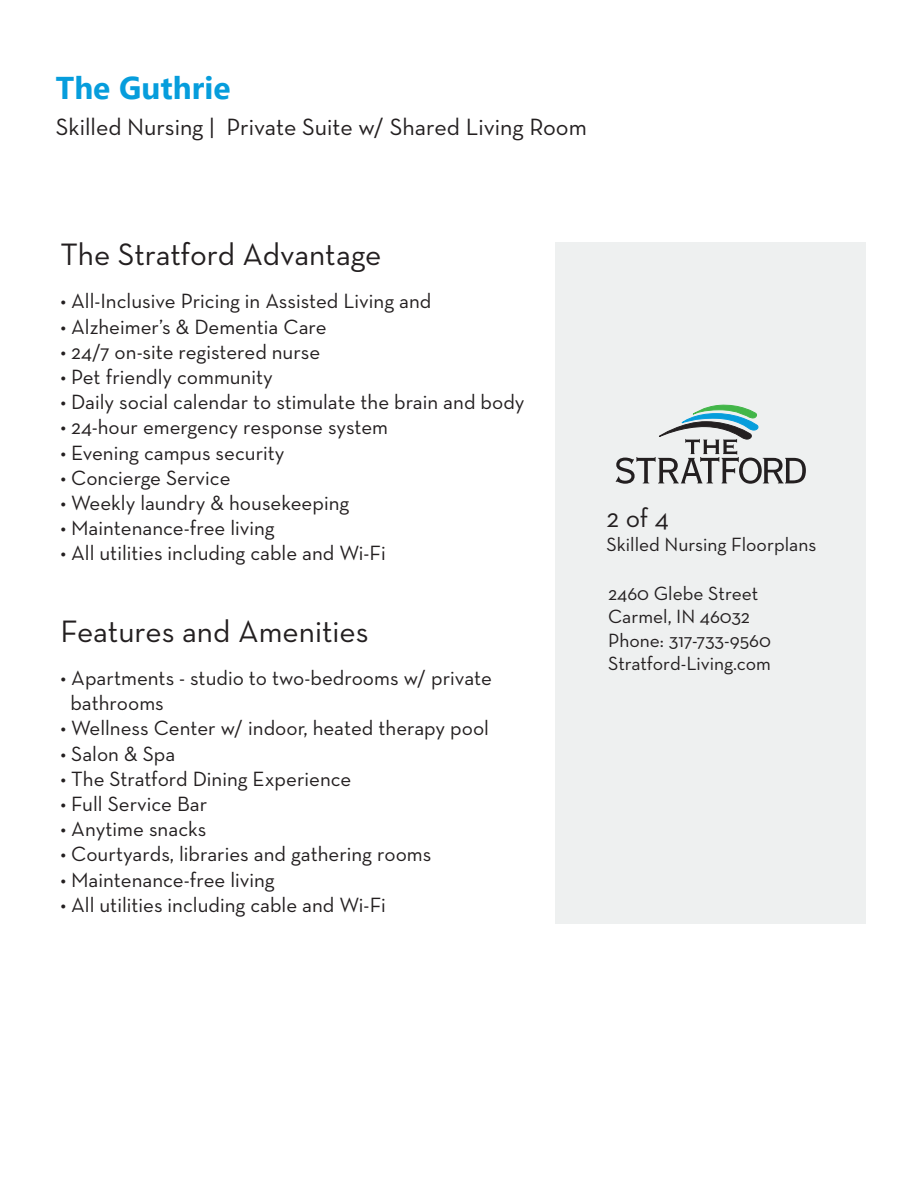
<style>
.page{position:relative;width:918px;height:1188px;background:#fff}
.page>*{position:absolute;margin:0;border:0;box-sizing:border-box;transform-origin:0 0}
.t1{font:31.5px "Neutra Text";color:#231f20}
.t2{font:700 31.5px "Segoe UI";color:#069ddc}
.t3{font:27px "Neutra Text";color:#231f20}
.t4{font:24px "Neutra Text";color:#231f20}
.t5{font:21px/25.2px "Neutra Text";color:#231f20}
.t6{font:19.5px/23.4px "Neutra Text";color:#231f20}
</style>
<div class="page">
<div style="left:555px;top:242px;width:311px;height:682px;background:#eef0f0"></div>
<svg style="left:616px;top:404px;width:190px;height:80px"></svg>
<h1 class="t2" style="left:56px;top:63px;width:176px">The Guthrie</h1>
<p class="t4" style="left:56px;top:112px;width:532px">Skilled Nursing | Private Suite w/ Shared Living Room</p>
<h1 class="t1" style="left:60px;top:235px;width:323px">The Stratford Advantage</h1>
<p class="t5" style="left:60px;top:288px;width:373px">• All-Inclusive Pricing in Assisted Living and</p>
<p class="t5" style="left:60px;top:314px;width:268px">• Alzheimer’s &amp; Dementia Care</p>
<p class="t5" style="left:60px;top:339px;width:261px">• 24/7 on-site registered nurse</p>
<p class="t5" style="left:60px;top:364px;width:214px">• Pet friendly community</p>
<p class="t5" style="left:60px;top:389px;width:466px">• Daily social calendar to stimulate the brain and body</p>
<p class="t5" style="left:60px;top:414px;width:329px">• 24-hour emergency response system</p>
<p class="t5" style="left:60px;top:440px;width:226px">• Evening campus security</p>
<p class="t5" style="left:60px;top:465px;width:172px">• Concierge Service</p>
<p class="t5" style="left:60px;top:490px;width:290px">• Weekly laundry &amp; housekeeping</p>
<p class="t5" style="left:60px;top:515px;width:216px">• Maintenance-free living</p>
<p class="t5" style="left:60px;top:540px;width:327px">• All utilities including cable and Wi-Fi</p>
<h1 class="t1" style="left:60px;top:612px;width:310px">Features and Amenities</h1>
<p class="t5" style="left:70px;top:665px;width:423px;text-indent:-10px">• Apartments - studio to two-bedrooms w/ private bathrooms</p>
<p class="t5" style="left:60px;top:715px;width:430px">• Wellness Center w/ indoor, heated therapy pool</p>
<p class="t5" style="left:60px;top:741px;width:117px">• Salon &amp; Spa</p>
<p class="t5" style="left:60px;top:766px;width:292px">• The Stratford Dining Experience</p>
<p class="t5" style="left:60px;top:791px;width:148px">• Full Service Bar</p>
<p class="t5" style="left:60px;top:816px;width:147px">• Anytime snacks</p>
<p class="t5" style="left:60px;top:841px;width:372px">• Courtyards, libraries and gathering rooms</p>
<p class="t5" style="left:60px;top:867px;width:216px">• Maintenance-free living</p>
<p class="t5" style="left:60px;top:892px;width:327px">• All utilities including cable and Wi-Fi</p>
<p class="t3" style="left:607px;top:502px;width:64px">2 of 4</p>
<p class="t6" style="left:607px;top:532px;width:211px">Skilled Nursing Floorplans</p>
<p class="t6" style="left:608px;top:581px;width:164px">2460 Glebe Street<br>Carmel, IN 46032<br>Phone: 317-733-9560<br>Stratford-Living.com</p>
</div>
